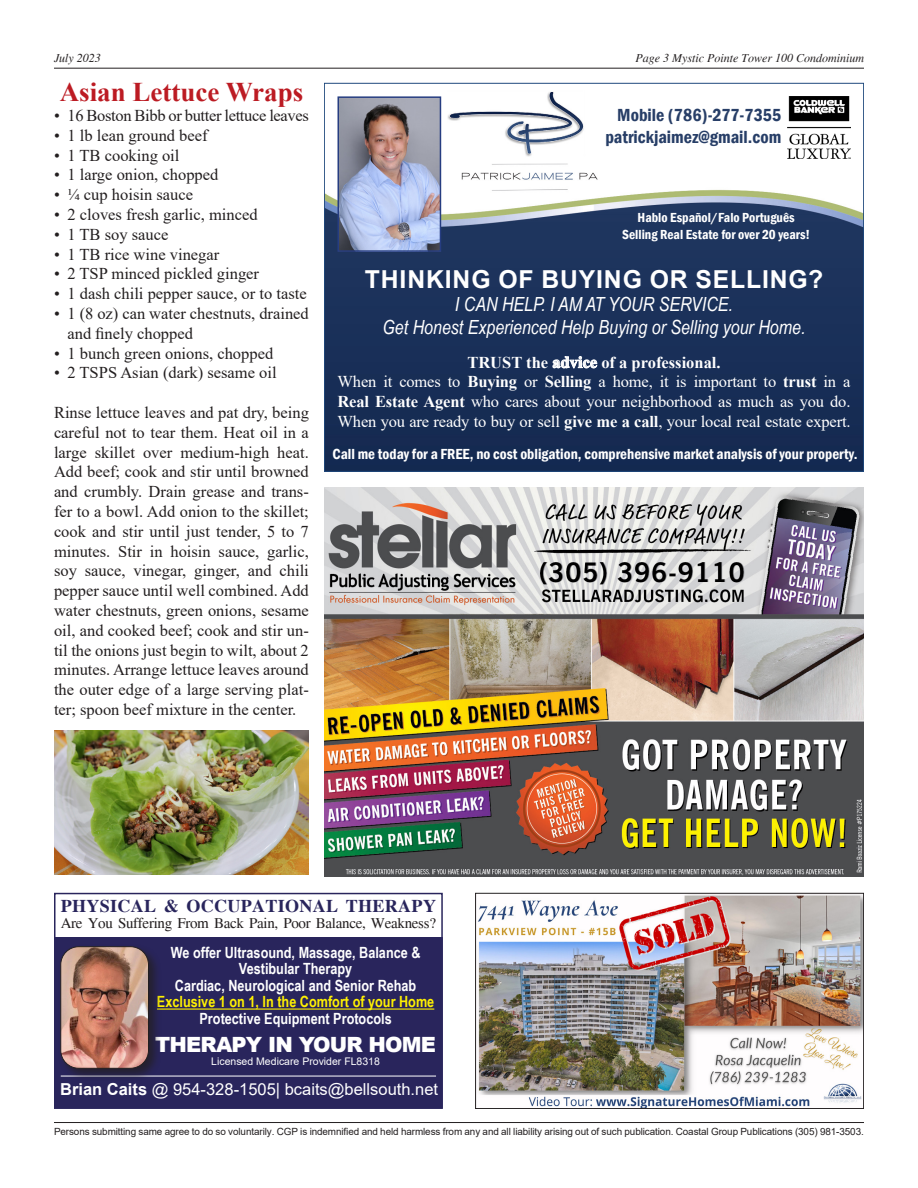
<style>
.page{position:relative;width:918px;height:1188px;background:#fff}
.page>*{position:absolute;margin:0;border:0;box-sizing:border-box;transform-origin:0 0}
.t1{font:700 27px "Times New Roman";color:#bc1b23}
.t2{font:700 24.75px "Arial";letter-spacing:.035em;color:#fff}
.t3{font:900 21px "Arial";letter-spacing:-.04em;color:#fff}
.t4{font:italic 19.5px/23.4px "Arial Narrow";color:#fff;text-align:center}
.t5{font:600 condensed 18px/22.5px "Franklin Gothic";color:#273e67;text-align:right}
.t6{font:700 18px "Times";letter-spacing:.02em;color:#29255c}
.t7{font:16.5px/19.8px "Times New Roman";color:#231f20}
.t8{font:16.5px/19.8px "Times New Roman";letter-spacing:-.01em;color:#fff;text-align:center}
.t9{font:16.5px "Arial";color:#fff}
.t10{font:16.5px "Times New Roman";letter-spacing:-.02em;color:#231f20}
.t11{font:700 15.45px/16.5px "Arial Narrow";color:#fff;text-align:center}
.t12{font:700 15.45px "Arial Narrow";color:#fff101}
.t13{font:600 condensed 15px "Franklin Gothic";color:#fff}
.t14{font:15px "Times";letter-spacing:-.02em;color:#231f20}
.t15{font:600 condensed 13.5px/16.2px "Franklin Gothic";color:#fff;text-align:center}
.t16{font:italic 12px "Times";color:#231f20}
.t17{font:10.5px "Arial";color:#fff}
.t18{font:9.9px "Arial";letter-spacing:-.01em;color:#231f20}
.s1{font-weight:700}
</style>
<div class="page">
<img style="left:477px;top:895px;width:385px;height:212px">
<div style="left:475px;top:893px;width:389px;height:216px;border:1px solid #231f20"></div>
<div style="left:55px;top:938px;width:387px;height:170px;background:#29255c"></div>
<div style="left:54px;top:893px;width:389px;height:216px;border:2px solid #29255c"></div>
<hr style="left:157px;top:1008px;width:277px;height:2px;background:#fff101">
<hr style="left:61px;top:1076px;width:375px;height:1px;background:#fff">
<div style="left:57px;top:943px;width:105px;height:138px;background:#231f20;opacity:.75"></div>
<img style="left:61px;top:947px;width:87px;height:121px">
<div style="left:60px;top:946px;width:89px;height:123px;border:1px solid #231f20;border-radius:18px"></div>
<hr style="left:54px;top:68px;width:810px;height:1px;background:#231f20">
<img style="left:324px;top:488px;width:540px;height:389px">
<img style="left:326px;top:96px;width:536px;height:374px">
<img style="left:447px;top:92px;width:152px;height:101px">
<img style="left:341px;top:99px;width:97px;height:150px">
<div style="left:338px;top:96px;width:103px;height:156px;border:2px solid #263d81"></div>
<img style="left:788px;top:96px;width:62px;height:63px">
<hr style="left:54px;top:1122px;width:810px;height:1px;background:#231f20">
<img style="left:54px;top:731px;width:255px;height:143px">
<p class="t16" style="left:54px;top:52px;width:48px">July 2023</p>
<p class="t16" style="left:635px;top:52px;width:230px">Page 3 Mystic Pointe Tower 100 Condominium</p>
<h1 class="t1" style="left:60px;top:73px;width:245px">Asian Lettuce Wraps</h1>
<p class="t10" style="left:54px;top:104px;width:256px">• 16 Boston Bibb or butter lettuce leaves</p>
<p class="t7" style="left:54px;top:125px;width:155px">• 1 lb lean ground beef</p>
<p class="t7" style="left:54px;top:145px;width:127px">• 1 TB cooking oil</p>
<p class="t7" style="left:54px;top:164px;width:166px">• 1 large onion, chopped</p>
<p class="t7" style="left:54px;top:184px;width:141px">• ¼ cup hoisin sauce</p>
<p class="t7" style="left:54px;top:204px;width:205px">• 2 cloves fresh garlic, minced</p>
<p class="t7" style="left:54px;top:224px;width:116px">• 1 TB soy sauce</p>
<p class="t7" style="left:54px;top:244px;width:167px">• 1 TB rice wine vinegar</p>
<p class="t7" style="left:54px;top:263px;width:207px">• 2 TSP minced pickled ginger</p>
<p class="t7" style="left:54px;top:283px;width:254px">• 1 dash chili pepper sauce, or to taste</p>
<p class="t7" style="left:67px;top:303px;width:243px;text-indent:-13px">• 1 (8 oz) can water chestnuts, drained and finely chopped</p>
<p class="t7" style="left:54px;top:343px;width:221px">• 1 bunch green onions, chopped</p>
<p class="t7" style="left:54px;top:362px;width:224px">• 2 TSPS Asian (dark) sesame oil</p>
<p class="t7" style="left:54px;top:402px;width:256px;text-align:justify">Rinse lettuce leaves and pat dry, being careful not to tear them. Heat oil in a large skillet over medium-high heat.<br>Add beef; cook and stir until browned and crumbly. Drain grease and trans&shy;fer to a bowl. Add onion to the skillet; cook and stir until just tender, 5 to 7 minutes. Stir in hoisin sauce, garlic, soy sauce, vinegar, ginger, and chili pepper sauce until well combined. Add water chestnuts, green onions, sesame oil, and cooked beef; cook and stir un&shy;til the onions just begin to wilt, about 2 minutes. Arrange lettuce leaves around the outer edge of a large serving plat&shy;ter; spoon beef mixture in the center.</p>
<p class="t5" style="left:605px;top:103px;width:177px">Mobile (786)-277-7355 patrickjaimez@gmail.com</p>
<p class="t15" style="left:622px;top:210px;width:190px">Hablo Español/Falo Português<br>Selling Real Estate for over 20 years!</p>
<h2 class="t2" style="left:365px;top:261px;width:460px">THINKING OF BUYING OR SELLING?</h2>
<p class="t4" style="left:382px;top:292px;width:425px">I CAN HELP. I AM AT YOUR SERVICE.<br>Get Honest Experienced Help Buying or Selling your Home.</p>
<p class="t8" style="left:338px;top:352px;width:515px"><span class="s1">TRUST the advice of a professional.<br></span>When it comes to <span class="s1">Buying</span> or <span class="s1">Selling</span> a home, it is important to <span class="s1">trust</span> in a <span class="s1">Real Estate Agent</span> who cares about your neighborhood as much as you do.<br>When you are ready to buy or sell <span class="s1">give me a call</span>, your local real estate expert.</p>
<p class="t13" style="left:333px;top:444px;width:527px">Call me today for a FREE, no cost obligation, comprehensive market analysis of your property.</p>
<p class="t6" style="left:61px;top:895px;width:377px">PHYSICAL &amp; OCCUPATIONAL THERAPY</p>
<p class="t14" style="left:61px;top:914px;width:377px">Are You Suffering From Back Pain, Poor Balance, Weakness?</p>
<p class="t11" style="left:171px;top:943px;width:251px">We offer Ultrasound, Massage, Balance &amp;<br>Vestibular Therapy<br>Cardiac, Neurological and Senior Rehab</p>
<p class="t12" style="left:157px;top:990px;width:279px">Exclusive 1 on 1, In the Comfort of your Home</p>
<p class="t11" style="left:200px;top:1009px;width:194px">Protective Equipment Protocols</p>
<p class="t3" style="left:155px;top:1029px;width:282px">THERAPY IN YOUR HOME</p>
<p class="t17" style="left:211px;top:1054px;width:170px">Licensed Medicare Provider FL8318</p>
<p class="t9" style="left:60px;top:1078px;width:380px"><span class="s1">Brian Caits</span> @ 954-328-1505| bcaits@bellsouth.net</p>
<p class="t18" style="left:54px;top:1124px;width:811px">Persons submitting same agree to do so voluntarily. CGP is indemnified and held harmless from any and all liability arising out of such publication. Coastal Group Publications (305) 981-3503.</p>
</div>
